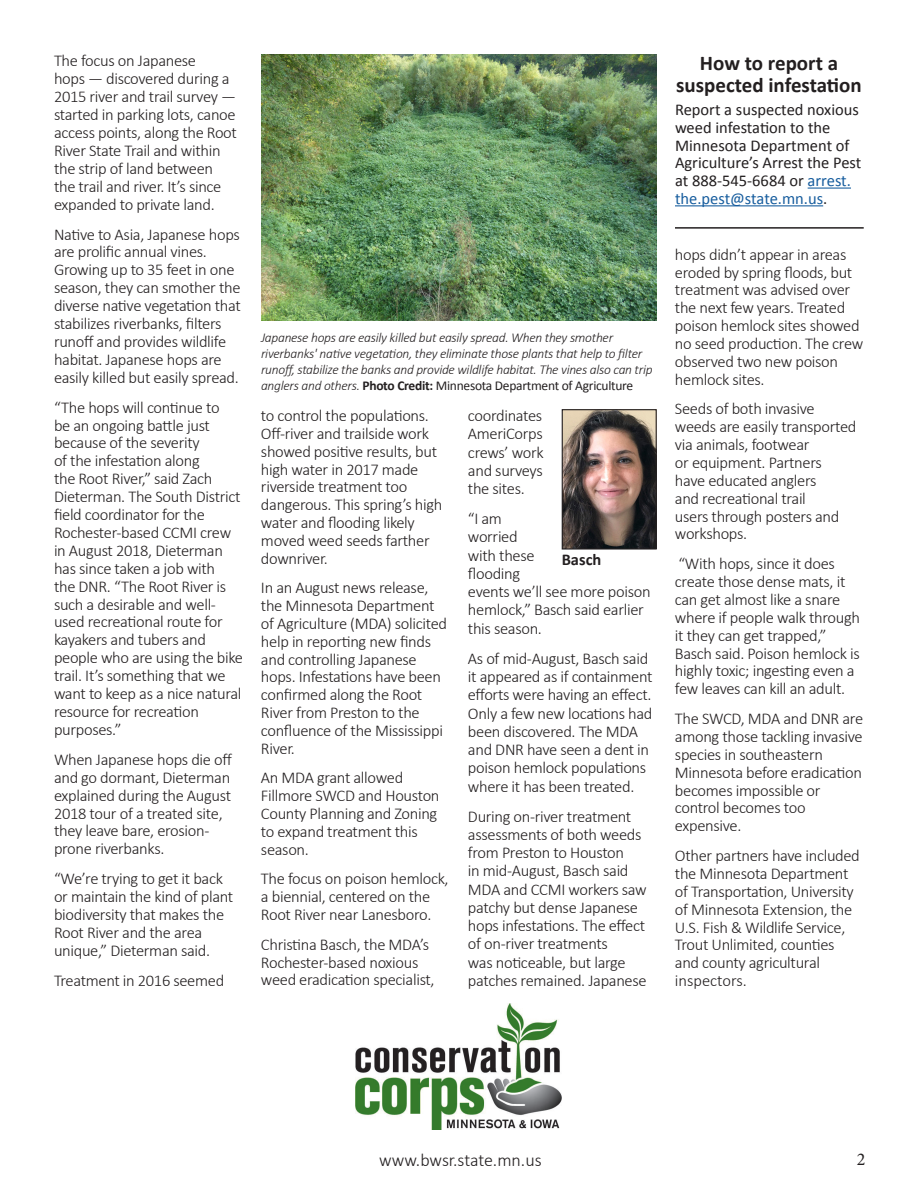
<style>
.page{position:relative;width:918px;height:1188px;background:#fff}
.page>*{position:absolute;margin:0;border:0;box-sizing:border-box;transform-origin:0 0}
.t1{font:700 21px/22.6px "Calibri";color:#231f20;text-align:center}
.t2{font:300 18px "Calibri";letter-spacing:-.005em;color:#231f20}
.t3{font:18px "Minion Pro";color:#231f20}
.t4{font:300 16.5px/17.9px "Calibri";letter-spacing:-.02em;color:#231f20}
.t5{font:16.5px/17.9px "Calibri";color:#231f20}
.t6{font:700 16.5px "Calibri";color:#231f20}
.t7{font:italic 300 13.5px/16.2px "Calibri";letter-spacing:-.02em;color:#231f20}
.s1{font-weight:700;font-style:normal}
.s2{font-weight:400;font-style:normal}
.s3{color:#175d9e}
</style>
<div class="page">
<img style="left:356px;top:1004px;width:206px;height:126px">
<img style="left:261px;top:54px;width:396px;height:267px">
<hr style="left:808px;top:188px;width:43px;height:1px;background:#175d9e">
<hr style="left:675px;top:205px;width:148px;height:1px;background:#175d9e">
<hr style="left:675px;top:227px;width:189px;height:2px;background:#231f20">
<img style="left:564px;top:411px;width:91px;height:137px">
<div style="left:562px;top:409px;width:95px;height:141px;border:1px solid #231f20"></div>
<p class="t4" style="left:54px;top:52px;width:185px">The focus on Japanese<br>hops — discovered during a<br>2015 river and trail survey — started in parking lots, canoe access points, along the Root<br>River State Trail and within the strip of land between the trail and river. It’s since expanded to private land.</p>
<p class="t4" style="left:54px;top:225px;width:188px">Native to Asia, Japanese hops are prolific annual vines.<br>Growing up to 35 feet in one season, they can smother the diverse native vegetation that stabilizes riverbanks, filters runoff and provides wildlife habitat. Japanese hops are easily killed but easily spread.</p>
<p class="t4" style="left:54px;top:398px;width:191px">“The hops will continue to<br>be an ongoing battle just because of the severity<br>of the infestation along<br>the Root River,” said Zach<br>Dieterman. The South District field coordinator for the<br>Rochester-based CCMI crew in August 2018, Dieterman has since taken a job with<br>the DNR. “The Root River is such a desirable and well&shy;used recreational route for kayakers and tubers and people who are using the bike trail. It’s something that we want to keep as a nice natural resource for recreation purposes.”</p>
<p class="t4" style="left:54px;top:750px;width:180px">When Japanese hops die off and go dormant, Dieterman explained during the August<br>2018 tour of a treated site, they leave bare, erosion&shy;prone riverbanks.</p>
<p class="t4" style="left:54px;top:870px;width:181px">“We’re trying to get it back or maintain the kind of plant biodiversity that makes the<br>Root River and the area unique,” Dieterman said.</p>
<p class="t4" style="left:54px;top:971px;width:172px">Treatment in 2016 seemed</p>
<p class="t7" style="left:261px;top:329px;width:393px">Japanese hops are easily killed but easily spread. When they smother riverbanks' native vegetation, they eliminate those plants that help to filter runoff, stabilize the banks and provide wildlife habitat. The vines also can trip anglers and others. <span class="s1">Photo Credit:</span> <span class="s2">Minnesota Department of Agriculture</span></p>
<p class="t4" style="left:261px;top:407px;width:183px">to control the populations.<br>Off-river and trailside work showed positive results, but high water in 2017 made riverside treatment too dangerous. This spring’s high water and flooding likely moved weed seeds farther downriver.</p>
<p class="t4" style="left:261px;top:579px;width:188px">In an August news release, the Minnesota Department of Agriculture (MDA) solicited help in reporting new finds and controlling Japanese hops. Infestations have been confirmed along the Root<br>River from Preston to the confluence of the Mississippi<br>River.</p>
<p class="t4" style="left:261px;top:769px;width:180px">An MDA grant allowed<br>Fillmore SWCD and Houston<br>County Planning and Zoning to expand treatment this season.</p>
<p class="t4" style="left:261px;top:870px;width:189px">The focus on poison hemlock, a biennial, centered on the<br>Root River near Lanesboro.</p>
<p class="t4" style="left:261px;top:935px;width:175px">Christina Basch, the MDA’s<br>Rochester-based noxious weed eradication specialist,</p>
<p class="t4" style="left:468px;top:406px;width:77px;line-height:18.3px;text-align:justify">coordinates AmeriCorps crews’ work and surveys the sites.</p>
<p class="t4" style="left:468px;top:509px;width:68px;line-height:18.3px">“I am worried with these flooding</p>
<p class="t4" style="left:468px;top:582px;width:184px;line-height:18.3px">events we’ll see more poison hemlock,” Basch said earlier this season.</p>
<p class="t4" style="left:468px;top:649px;width:186px;line-height:18.3px">As of mid-August, Basch said it appeared as if containment efforts were having an effect.<br>Only a few new locations had been discovered. The MDA and DNR have seen a dent in poison hemlock populations where it has been treated.</p>
<p class="t4" style="left:468px;top:807px;width:180px;line-height:18.3px">During on-river treatment assessments of both weeds from Preston to Houston<br>in mid-August, Basch said<br>MDA and CCMI workers saw patchy but dense Japanese hops infestations. The effect of on-river treatments<br>was noticeable, but large patches remained. Japanese</p>
<p class="t6" style="left:562px;top:549px;width:41px">Basch</p>
<p class="t1" style="left:676px;top:51px;width:187px">How to report a suspected infestation</p>
<p class="t5" style="left:675px;top:101px;width:188px">Report a suspected noxious weed infestation to the<br>Minnesota Department of<br>Agriculture’s Arrest the Pest at 888-545-6684 or <span class="s3">arrest. the.pest@state.mn.us</span>.</p>
<p class="t4" style="left:675px;top:245px;width:190px">hops didn’t appear in areas eroded by spring floods, but treatment was advised over the next few years. Treated poison hemlock sites showed no seed production. The crew observed two new poison hemlock sites.</p>
<p class="t4" style="left:675px;top:400px;width:183px">Seeds of both invasive weeds are easily transported via animals, footwear<br>or equipment. Partners<br>have educated anglers<br>and recreational trail<br>users through posters and workshops.</p>
<p class="t4" style="left:675px;top:555px;width:187px">“With hops, since it does create those dense mats, it can get almost like a snare where if people walk through it they can get trapped,”<br>Basch said. Poison hemlock is highly toxic; ingesting even a few leaves can kill an adult.</p>
<p class="t4" style="left:675px;top:710px;width:190px">The SWCD, MDA and DNR are among those tackling invasive species in southeastern<br>Minnesota before eradication becomes impossible or control becomes too expensive.</p>
<p class="t4" style="left:675px;top:847px;width:186px">Other partners have included the Minnesota Department of Transportation, University of Minnesota Extension, the<br>U.S. Fish &amp; Wildlife Service,<br>Trout Unlimited, counties and county agricultural inspectors.</p>
<p class="t2" style="left:379px;top:1149px;width:164px">www.bwsr.state.mn.us</p>
<p class="t3" style="left:857px;top:1147px;width:10px">2</p>
</div>
